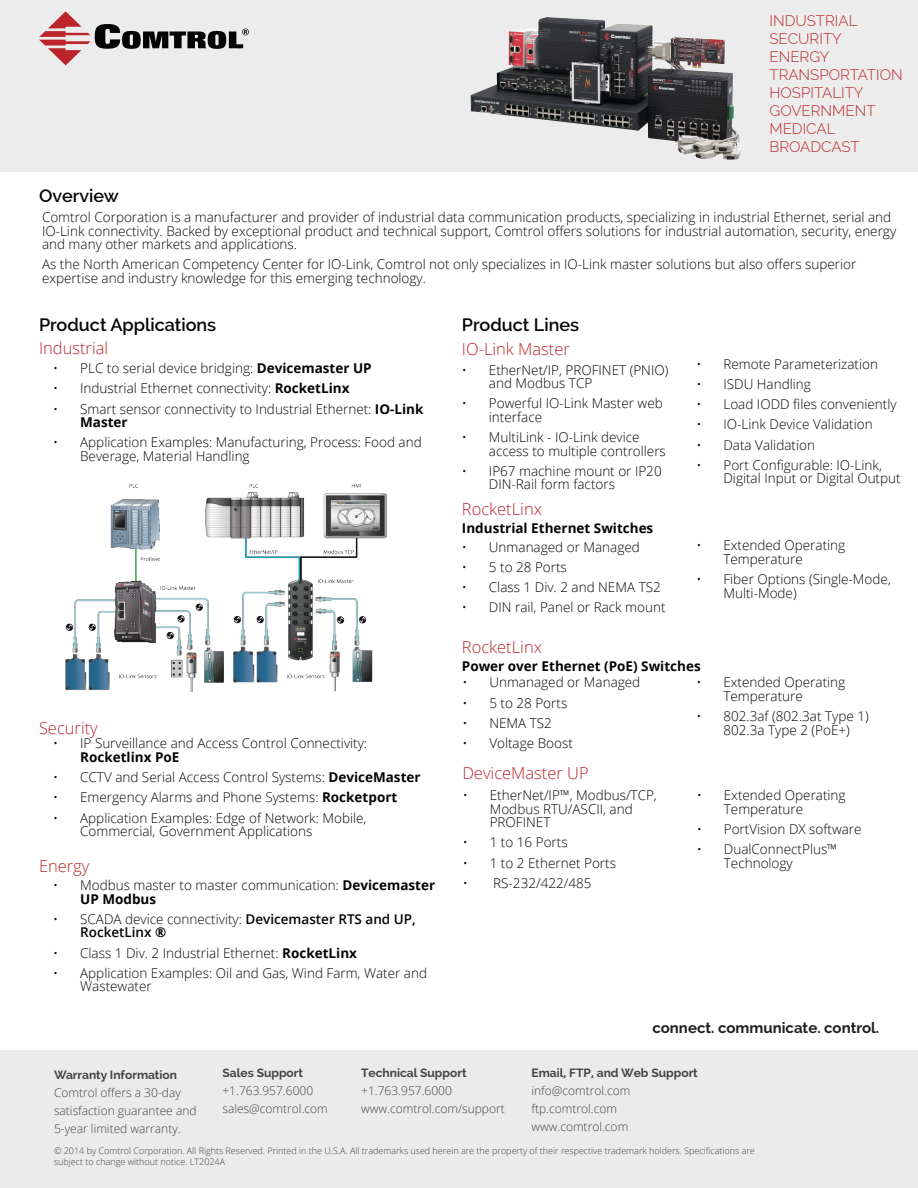
<style>
.page{position:relative;width:918px;height:1188px;background:#fff}
.page>*{position:absolute;margin:0;border:0;box-sizing:border-box;transform-origin:0 0}
.Subhead{font:600 18px "Raleway";color:#030505}
.Subhead-2{font:300 16.5px "Open Sans";color:#ba2529}
.t1{font:300 15px "Raleway";color:#ba2529}
.t2{font:700 15px "Raleway";color:#231f20}
.Subhead-3{font:300 13.5px/13.5px "Open Sans";color:#030505}
.t3{font:600 13.5px/13.5px "Open Sans";color:#030505}
.Subhead-4{font:700 13.5px "Open Sans";color:#030505}
.Sidebar_Body{font:300 12px/18px "Open Sans";color:#444445}
.Sidebar_Body-2{font:700 12px "Raleway";color:#444445}
.t4{font:300 9px/10.8px "Open Sans";color:#444445}
.s1{font-weight:700}
.s2{font-weight:300}
</style>
<div class="page">
<div style="left:0;top:0;width:918px;height:171px;background:#ececec"></div>
<div style="left:0;top:1050px;width:918px;height:138px;background:#ebebeb"></div>
<svg style="left:39px;top:11px;width:210px;height:54px"></svg>
<img style="left:471px;top:17px;width:270px;height:143px">
<img style="left:65px;top:484px;width:321px;height:208px">
<p class="Subhead" style="left:39px;top:185px;width:81px">Overview</p>
<p class="t1" style="left:770px;top:12px;width:90px">INDUSTRIAL</p>
<p class="t1" style="left:770px;top:30px;width:74px">SECURITY</p>
<p class="t1" style="left:770px;top:48px;width:61px">ENERGY</p>
<p class="t1" style="left:770px;top:66px;width:135px">TRANSPORTATION</p>
<p class="t1" style="left:770px;top:84px;width:95px">HOSPITALITY</p>
<p class="t1" style="left:770px;top:102px;width:108px">GOVERNMENT</p>
<p class="t1" style="left:770px;top:120px;width:68px">MEDICAL</p>
<p class="t1" style="left:770px;top:138px;width:92px">BROADCAST</p>
<p class="Subhead-3" style="left:42px;top:210px;width:856px">Comtrol Corporation is a manufacturer and provider of industrial data communication products, specializing in industrial Ethernet, serial and<br>IO-Link connectivity. Backed by exceptional product and technical support, Comtrol offers solutions for industrial automation, security, energy and many other markets and applications.</p>
<p class="Subhead-3" style="left:42px;top:257px;width:816px">As the North American Competency Center for IO-Link, Comtrol not only specializes in IO-Link master solutions but also offers superior expertise and industry knowledge for this emerging technology.</p>
<p class="Subhead" style="left:39px;top:314px;width:179px">Product Applications</p>
<p class="Subhead-3" style="left:53px;top:361px;width:320px">• PLC to serial device bridging: <span class="s1">Devicemaster UP</span></p>
<p class="Subhead-3" style="left:53px;top:381px;width:298px">• Industrial Ethernet connectivity: <span class="s1">RocketLinx</span></p>
<p class="Subhead-3" style="left:80px;top:402px;width:345px;text-indent:-27px">• Smart sensor connectivity to Industrial Ethernet: <span class="s1">IO-Link<br>Master</span></p>
<p class="Subhead-3" style="left:80px;top:435px;width:343px;text-indent:-27px">• Application Examples: Manufacturing, Process: Food and<br>Beverage, Material Handling</p>
<p class="Subhead-2" style="left:39px;top:337px;width:71px">Industrial</p>
<p class="Subhead-2" style="left:39px;top:716px;width:60px">Security</p>
<p class="Subhead-3" style="left:80px;top:736px;width:288px;text-indent:-27px">• IP Surveillance and Access Control Connectivity:<br><span class="s1">Rocketlinx PoE</span></p>
<p class="Subhead-3" style="left:53px;top:770px;width:369px">• CCTV and Serial Access Control Systems: <span class="s1">DeviceMaster</span></p>
<p class="Subhead-3" style="left:53px;top:790px;width:346px">• Emergency Alarms and Phone Systems: <span class="s1">Rocketport</span></p>
<p class="Subhead-3" style="left:80px;top:811px;width:288px;text-indent:-27px">• Application Examples: Edge of Network: Mobile,<br>Commercial, Government Applications</p>
<p class="Subhead-2" style="left:39px;top:854px;width:52px">Energy</p>
<p class="Subhead-3" style="left:80px;top:878px;width:357px;text-indent:-27px">• Modbus master to master communication: <span class="s1">Devicemaster<br>UP Modbus</span></p>
<p class="t3" style="left:80px;top:912px;width:337px;text-indent:-27px"><span class="s2">• SCADA device connectivity:</span> Devicemaster RTS and UP,<br>RocketLinx <span class="s1">®</span></p>
<p class="Subhead-3" style="left:53px;top:946px;width:305px">• Class 1 Div. 2 Industrial Ethernet: <span class="s1">RocketLinx</span></p>
<p class="Subhead-3" style="left:80px;top:966px;width:348px;text-indent:-27px">• Application Examples: Oil and Gas, Wind Farm, Water and<br>Wastewater</p>
<p class="Subhead" style="left:462px;top:314px;width:119px">Product Lines</p>
<p class="Subhead-2" style="left:462px;top:337px;width:109px">IO-Link Master</p>
<p class="Subhead-3" style="left:489px;top:363px;width:181px;text-indent:-27px">• EtherNet/IP, PROFINET (PNIO) and Modbus TCP</p>
<p class="Subhead-3" style="left:489px;top:396px;width:175px;text-indent:-27px">• Powerful IO-Link Master web interface</p>
<p class="Subhead-3" style="left:489px;top:430px;width:178px;text-indent:-27px">• MultiLink - IO-Link device access to multiple controllers</p>
<p class="Subhead-3" style="left:489px;top:464px;width:174px;text-indent:-27px">• IP67 machine mount or IP20<br>DIN-Rail form factors</p>
<p class="Subhead-2" style="left:462px;top:498px;width:82px">RocketLinx</p>
<p class="Subhead-4" style="left:462px;top:518px;width:193px">Industrial Ethernet Switches</p>
<p class="Subhead-3" style="left:462px;top:540px;width:179px">• Unmanaged or Managed</p>
<p class="Subhead-3" style="left:462px;top:560px;width:106px">• 5 to 28 Ports</p>
<p class="Subhead-3" style="left:462px;top:580px;width:200px">• Class 1 Div. 2 and NEMA TS2</p>
<p class="Subhead-3" style="left:462px;top:600px;width:205px">• DIN rail, Panel or Rack mount</p>
<p class="Subhead-3" style="left:696px;top:357px;width:183px">• Remote Parameterization</p>
<p class="Subhead-3" style="left:696px;top:377px;width:116px">• ISDU Handling</p>
<p class="Subhead-3" style="left:696px;top:397px;width:202px">• Load IODD files conveniently</p>
<p class="Subhead-3" style="left:696px;top:417px;width:178px">• IO-Link Device Validation</p>
<p class="Subhead-3" style="left:696px;top:438px;width:120px">• Data Validation</p>
<p class="Subhead-3" style="left:723px;top:458px;width:179px;text-indent:-27px">• Port Configurable: IO-Link,<br>Digital Input or Digital Output</p>
<p class="Subhead-3" style="left:723px;top:538px;width:123px;text-indent:-27px">• Extended Operating<br>Temperature</p>
<p class="Subhead-3" style="left:723px;top:572px;width:169px;text-indent:-27px">• Fiber Options (Single-Mode,<br>Multi-Mode)</p>
<p class="Subhead-2" style="left:462px;top:636px;width:82px">RocketLinx</p>
<p class="Subhead-4" style="left:462px;top:656px;width:240px">Power over Ethernet (PoE) Switches</p>
<p class="Subhead-3" style="left:462px;top:675px;width:179px">• Unmanaged or Managed</p>
<p class="Subhead-3" style="left:462px;top:696px;width:106px">• 5 to 28 Ports</p>
<p class="Subhead-3" style="left:462px;top:716px;width:91px">• NEMA TS2</p>
<p class="Subhead-3" style="left:462px;top:736px;width:112px">• Voltage Boost</p>
<p class="Subhead-2" style="left:462px;top:762px;width:128px">DeviceMaster UP</p>
<p class="Subhead-3" style="left:490px;top:788px;width:169px;text-indent:-27px">• EtherNet/IP™, Modbus/TCP,<br>Modbus RTU/ASCII, and<br>PROFINET</p>
<p class="Subhead-3" style="left:463px;top:835px;width:106px">• 1 to 16 Ports</p>
<p class="Subhead-3" style="left:463px;top:856px;width:155px">• 1 to 2 Ethernet Ports</p>
<p class="Subhead-3" style="left:463px;top:876px;width:130px">• RS-232/422/485</p>
<p class="Subhead-3" style="left:723px;top:675px;width:123px;text-indent:-27px">• Extended Operating<br>Temperature</p>
<p class="Subhead-3" style="left:723px;top:709px;width:147px;text-indent:-27px">• 802.3af (802.3at Type 1)<br>802.3a Type 2 (PoE+)</p>
<p class="Subhead-3" style="left:724px;top:788px;width:123px;text-indent:-27px">• Extended Operating<br>Temperature</p>
<p class="Subhead-3" style="left:697px;top:822px;width:166px">• PortVision DX software</p>
<p class="Subhead-3" style="left:724px;top:842px;width:115px;text-indent:-27px">• DualConnectPlus™<br>Technology</p>
<p class="t2" style="left:652px;top:1019px;width:228px">connect. communicate. control.</p>
<p class="Sidebar_Body-2" style="left:222px;top:1066px;width:82px">Sales Support</p>
<p class="Sidebar_Body" style="left:222px;top:1081px;width:92px">+1.763.957.6000</p>
<p class="Sidebar_Body" style="left:222px;top:1099px;width:107px">sales@comtrol.com</p>
<p class="Sidebar_Body-2" style="left:361px;top:1066px;width:107px">Technical Support</p>
<p class="Sidebar_Body" style="left:361px;top:1081px;width:92px">+1.763.957.6000</p>
<p class="Sidebar_Body" style="left:361px;top:1099px;width:145px">www.comtrol.com/support</p>
<p class="Sidebar_Body-2" style="left:531px;top:1066px;width:168px">Email, FTP, and Web Support</p>
<p class="Sidebar_Body" style="left:531px;top:1081px;width:100px">info@comtrol.com</p>
<p class="Sidebar_Body" style="left:531px;top:1099px;width:87px">ftp.comtrol.com</p>
<p class="Sidebar_Body" style="left:531px;top:1117px;width:98px">www.comtrol.com</p>
<p class="Sidebar_Body-2" style="left:54px;top:1068px;width:125px">Warranty Information</p>
<p class="Sidebar_Body" style="left:54px;top:1083px;width:144px">Comtrol offers a 30-day satisfaction guarantee and<br>5-year limited warranty.</p>
<p class="t4" style="left:54px;top:1145px;width:702px">© 2014 by Comtrol Corporation. All Rights Reserved. Printed in the U.S.A. All trademarks used herein are the property of their respective trademark holders. Specifications are subject to change without notice. LT2024A</p>
</div>
